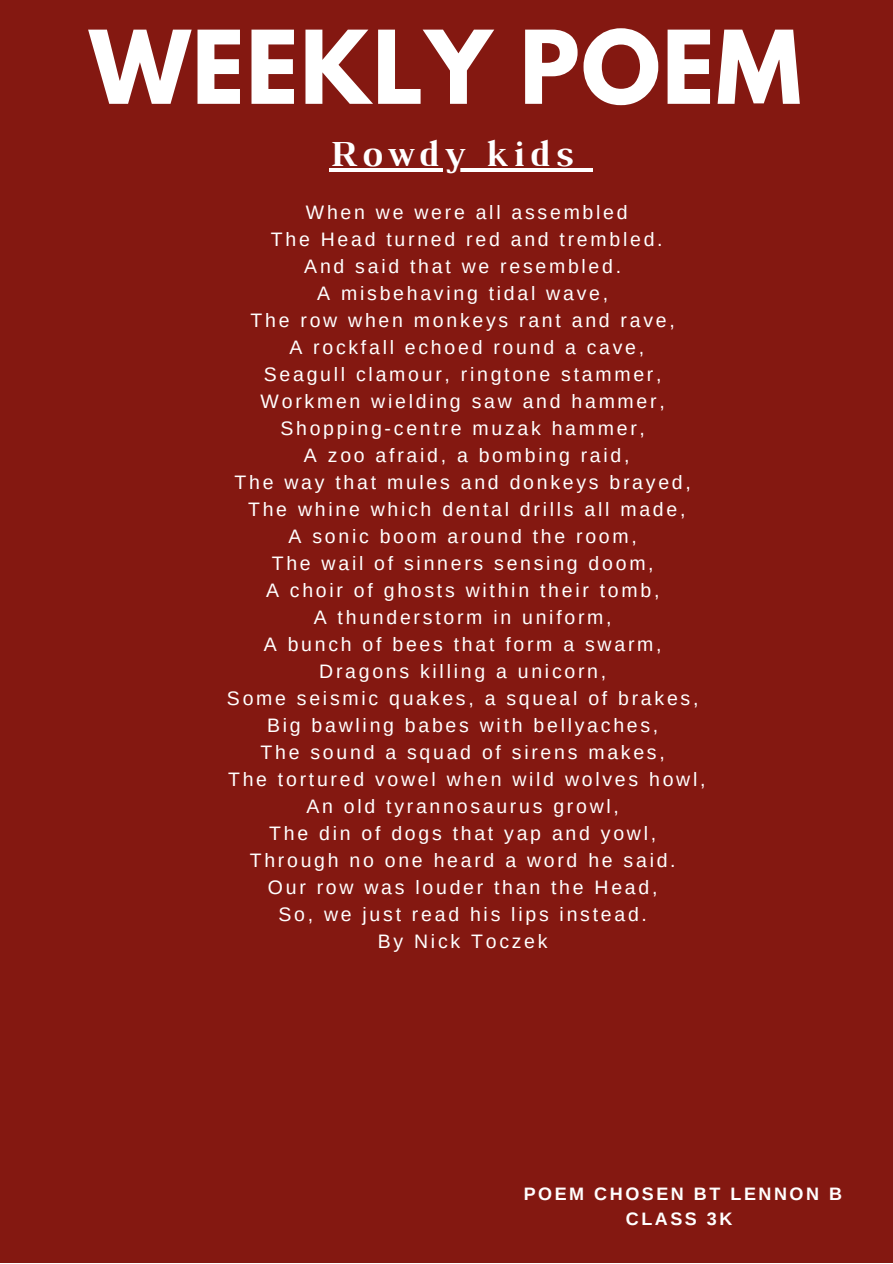
<style>
.page{position:relative;width:893px;height:1264px;background:#fff}
.page>*{position:absolute;margin:0;border:0;box-sizing:border-box;transform-origin:0 0}
.t1{font:700 89.85px "League Spartan";letter-spacing:.02em;color:#fff}
.t2{font:700 37.5px "Luthier";letter-spacing:.14em;color:#fff}
.t3{font:19.5px/27px "Arimo";letter-spacing:.14em;color:#fff;text-align:center}
.t4{font:700 18px/24.8px "Arimo";letter-spacing:.14em;color:#fff;text-align:center}
</style>
<div class="page">
<div style="left:0;top:0;width:892px;height:1262px;background:#841811"></div>
<hr style="left:329px;top:168px;width:247px;height:3px;background:#fff">
<hr style="left:576px;top:168px;width:16px;height:3px;background:#fff">
<h1 class="t1" style="left:89px;top:23px;width:713px">WEEKLY POEM</h1>
<h2 class="t2" style="left:329px;top:140px;width:243px">Rowdy kids</h2>
<p class="t3" style="left:227px;top:199px;width:480px">When we were all assembled<br>The Head turned red and trembled.<br>And said that we resembled.<br>A misbehaving tidal wave,<br>The row when monkeys rant and rave,<br>A rockfall echoed round a cave,<br>Seagull clamour, ringtone stammer,<br>Workmen wielding saw and hammer,<br>Shopping-centre muzak hammer,<br>A zoo afraid, a bombing raid,<br>The way that mules and donkeys brayed,<br>The whine which dental drills all made,<br>A sonic boom around the room,<br>The wail of sinners sensing doom,<br>A choir of ghosts within their tomb,<br>A thunderstorm in uniform,<br>A bunch of bees that form a swarm,<br>Dragons killing a unicorn,<br>Some seismic quakes, a squeal of brakes,<br>Big bawling babes with bellyaches,<br>The sound a squad of sirens makes,<br>The tortured vowel when wild wolves howl,<br>An old tyrannosaurus growl,<br>The din of dogs that yap and yowl,<br>Through no one heard a word he said.<br>Our row was louder than the Head,<br>So, we just read his lips instead.<br>By Nick Toczek</p>
<p class="t4" style="left:523px;top:1181px;width:320px">POEM CHOSEN BT LENNON B<br>CLASS 3K</p>
</div>
